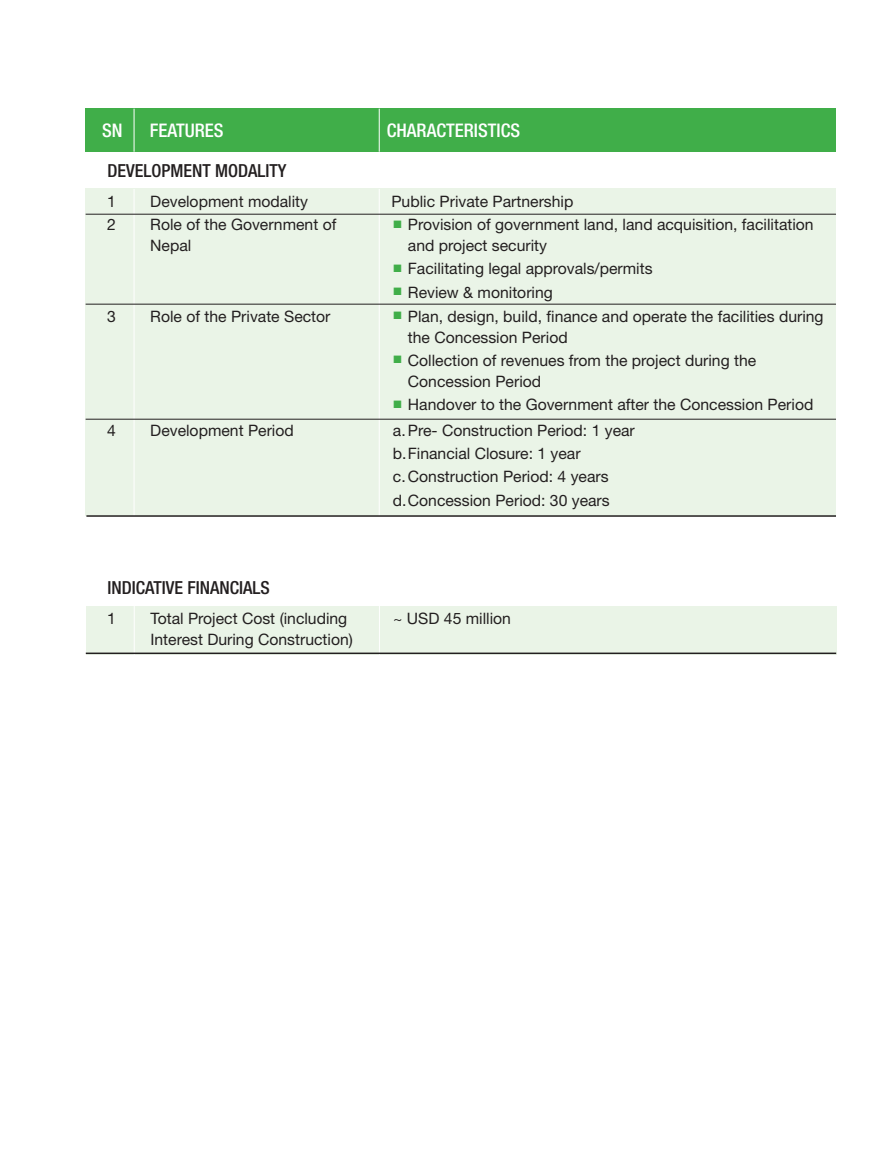
<style>
.page{position:relative;width:890px;height:1160px;background:#fff}
.page>*{position:absolute;margin:0;border:0;box-sizing:border-box;transform-origin:0 0}
.table_head{font:500 condensed 18.75px "Helvetica Neue";color:#fff}
.table_sub_head{font:500 condensed 18px "Helvetica Neue";color:#231f20}
.table_bullet{font:15.75px/21px "Helvetica Neue";color:#231f20}
.table_body_left{font:15.75px/21px "Helvetica Neue";color:#231f20}
.table_body{font:15.75px "Helvetica Neue";color:#231f20}
.s1{color:#40ae49}
</style>
<div class="page">
<div style="left:86px;top:109px;width:750px;height:43px;background:#40ae49"></div>
<hr style="left:134px;top:109px;width:1px;height:43px;background:#fff">
<hr style="left:379px;top:109px;width:1px;height:43px;background:#fff">
<div style="left:86px;top:189px;width:750px;height:327px;background:#eaf4e7"></div>
<hr style="left:134px;top:189px;width:1px;height:327px;background:#fff">
<hr style="left:379px;top:189px;width:1px;height:327px;background:#fff">
<hr style="left:86px;top:515px;width:750px;height:2px;background:#231f20">
<hr style="left:86px;top:214px;width:750px;height:1px;background:#231f20">
<hr style="left:86px;top:304px;width:750px;height:1px;background:#231f20">
<hr style="left:86px;top:419px;width:750px;height:1px;background:#231f20">
<div style="left:86px;top:606px;width:750px;height:48px;background:#eaf4e7"></div>
<hr style="left:134px;top:606px;width:1px;height:51px;background:#fff">
<hr style="left:379px;top:606px;width:1px;height:51px;background:#fff">
<hr style="left:86px;top:653px;width:750px;height:1px;background:#231f20">
<p class="table_head" style="left:102px;top:119px;width:22px">SN</p>
<p class="table_head" style="left:150px;top:119px;width:75px">FEATURES</p>
<p class="table_head" style="left:387px;top:119px;width:135px">CHARACTERISTICS</p>
<p class="table_sub_head" style="left:107px;top:160px;width:180px">DEVELOPMENT MODALITY</p>
<p class="table_body_left" style="left:107px;top:191px;width:10px">1</p>
<p class="table_body_left" style="left:150px;top:191px;width:159px">Development modality</p>
<p class="table_body_left" style="left:107px;top:214px;width:10px">2</p>
<p class="table_body_left" style="left:150px;top:214px;width:188px">Role of the Government of<br>Nepal</p>
<p class="table_body_left" style="left:107px;top:305px;width:10px">3</p>
<p class="table_body_left" style="left:150px;top:305px;width:182px">Role of the Private Sector</p>
<p class="table_body_left" style="left:107px;top:420px;width:10px">4</p>
<p class="table_body_left" style="left:150px;top:420px;width:145px">Development Period</p>
<p class="table_sub_head" style="left:108px;top:577px;width:164px">INDICATIVE FINANCIALS</p>
<p class="table_body_left" style="left:107px;top:608px;width:10px">1</p>
<p class="table_body_left" style="left:150px;top:608px;width:204px">Total Project Cost (including<br>Interest During Construction)</p>
<p class="table_body" style="left:391px;top:192px;width:184px">Public Private Partnership</p>
<p class="table_bullet" style="left:408px;top:214px;width:407px;text-indent:-15px"><span class="s1">■</span> Provision of government land, land acquisition, facilitation and project security</p>
<p class="table_bullet" style="left:393px;top:258px;width:261px"><span class="s1">■</span> Facilitating legal approvals/permits</p>
<p class="table_bullet" style="left:393px;top:281px;width:161px"><span class="s1">■</span> Review &amp; monitoring</p>
<p class="table_bullet" style="left:408px;top:305px;width:417px;text-indent:-15px"><span class="s1">■</span> Plan, design, build, finance and operate the facilities during the Concession Period</p>
<p class="table_bullet" style="left:408px;top:349px;width:350px;text-indent:-15px"><span class="s1">■</span> Collection of revenues from the project during the<br>Concession Period</p>
<p class="table_bullet" style="left:393px;top:394px;width:422px"><span class="s1">■</span> Handover to the Government after the Concession Period</p>
<p class="table_bullet" style="left:393px;top:420px;width:243px">a.Pre- Construction Period: 1 year</p>
<p class="table_bullet" style="left:393px;top:443px;width:189px">b.Financial Closure: 1 year</p>
<p class="table_bullet" style="left:393px;top:466px;width:217px">c.Construction Period: 4 years</p>
<p class="table_bullet" style="left:393px;top:489px;width:218px">d.Concession Period: 30 years</p>
<p class="table_bullet" style="left:393px;top:608px;width:119px">~ USD 45 million</p>
</div>
